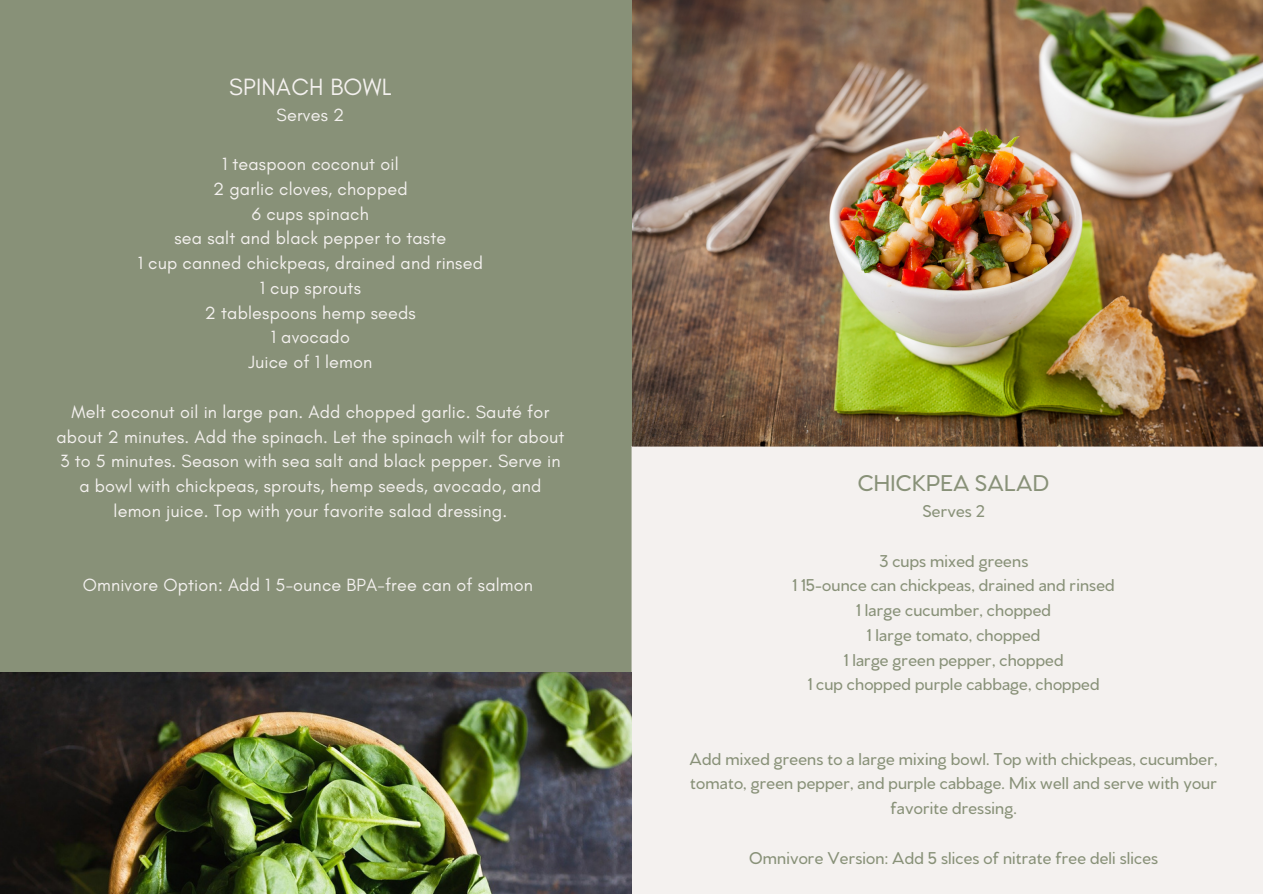
<style>
.page{position:relative;width:1263px;height:894px;background:#fff}
.page>*{position:absolute;margin:0;border:0;box-sizing:border-box;transform-origin:0 0}
.t1{font:500 24px "Venti CF";letter-spacing:.01em;color:#889178}
.t2{font:24px "Glacial Indifference";letter-spacing:.01em;color:#f4f1ef}
.t3{font:18px/24.8px "Glacial Indifference";letter-spacing:.01em;color:#f4f1ef;text-align:center}
.t4{font:500 18px/24.8px "Venti CF";letter-spacing:.01em;color:#889178;text-align:center}
</style>
<div class="page">
<img style="left:632px;top:0;width:631px;height:446px">
<div style="left:0;top:0;width:632px;height:893px;background:#889178"></div>
<div style="left:631px;top:446px;width:632px;height:447px;background:#f4f1ef"></div>
<img style="left:0;top:672px;width:631px;height:221px">
<h1 class="t2" style="left:229px;top:72px;width:164px">SPINACH BOWL</h1>
<p class="t3" style="left:277px;top:102px;width:69px">Serves 2</p>
<p class="t3" style="left:138px;top:151px;width:347px">1 teaspoon coconut oil<br>2 garlic cloves, chopped<br>6 cups spinach<br>sea salt and black pepper to taste<br>1 cup canned chickpeas, drained and rinsed<br>1 cup sprouts<br>2 tablespoons hemp seeds<br>1 avocado<br>Juice of 1 lemon</p>
<p class="t3" style="left:56px;top:399px;width:509px">Melt coconut oil in large pan. Add chopped garlic. Sauté for about 2 minutes. Add the spinach. Let the spinach wilt for about 3 to 5 minutes. Season with sea salt and black pepper. Serve in a bowl with chickpeas, sprouts, hemp seeds, avocado, and lemon juice. Top with your favorite salad dressing.</p>
<p class="t3" style="left:83px;top:572px;width:452px">Omnivore Option: Add 1 5-ounce BPA-free can of salmon</p>
<h1 class="t1" style="left:858px;top:466px;width:193px">CHICKPEA SALAD</h1>
<p class="t4" style="left:922px;top:497px;width:64px">Serves 2</p>
<p class="t4" style="left:793px;top:546px;width:324px">3 cups mixed greens<br>1 15-ounce can chickpeas, drained and rinsed<br>1 large cucumber, chopped<br>1 large tomato, chopped<br>1 large green pepper, chopped<br>1 cup chopped purple cabbage, chopped</p>
<p class="t4" style="left:690px;top:744px;width:529px">Add mixed greens to a large mixing bowl. Top with chickpeas, cucumber, tomato, green pepper, and purple cabbage. Mix well and serve with your favorite dressing.</p>
<p class="t4" style="left:749px;top:843px;width:411px">Omnivore Version: Add 5 slices of nitrate free deli slices</p>
</div>
